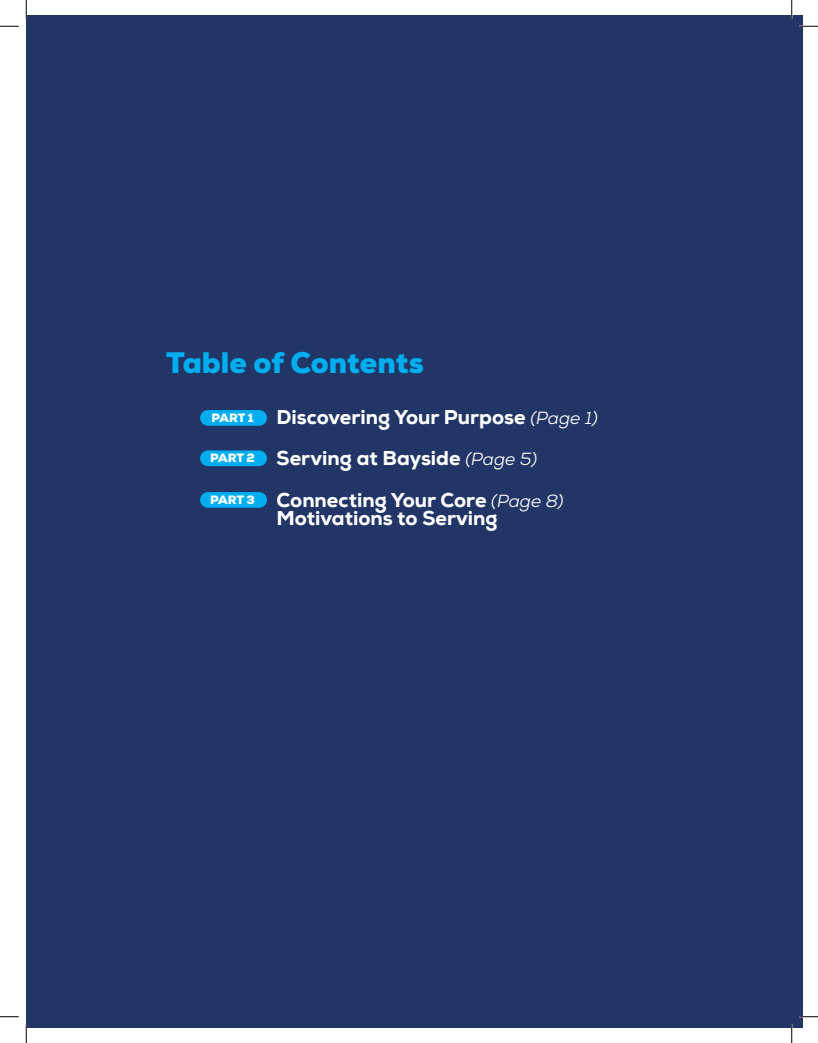
<style>
.page{position:relative;width:818px;height:1043px;background:#fff}
.page>*{position:absolute;margin:0;border:0;box-sizing:border-box;transform-origin:0 0}
.t1{font:900 28.75px "Nexa";color:#00aeef}
.t2{font:800 20px "Nexa";color:#fff}
.t3{font:900 11.75px "Nexa";letter-spacing:-.01em;color:#fff}
.s1{font-weight:400;font-style:italic;font-size:17.5px}
</style>
<div class="page">
<div style="left:26px;top:15px;width:776px;height:1013px;background:#213666"></div>
<div style="left:200px;top:410px;width:67px;height:16px;background:#00aeef;border-radius:8px"></div>
<div style="left:200px;top:450px;width:67px;height:16px;background:#00aeef;border-radius:8px"></div>
<div style="left:200px;top:492px;width:67px;height:16px;background:#00aeef;border-radius:8px"></div>
<svg style="left:0;top:25px;width:19px;height:2px"></svg>
<svg style="left:799px;top:25px;width:19px;height:2px"></svg>
<svg style="left:0;top:1016px;width:19px;height:1px"></svg>
<svg style="left:799px;top:1015px;width:19px;height:2px"></svg>
<svg style="left:25px;top:0;width:2px;height:19px"></svg>
<svg style="left:25px;top:1024px;width:2px;height:18px"></svg>
<svg style="left:790px;top:0;width:2px;height:19px"></svg>
<svg style="left:790px;top:1024px;width:2px;height:18px"></svg>
<p class="t1" style="left:166px;top:343px;width:259px">Table of Contents</p>
<p class="t3" style="left:211px;top:410px;width:44px">PART 1</p>
<p class="t3" style="left:210px;top:450px;width:46px">PART 2</p>
<p class="t3" style="left:210px;top:492px;width:46px">PART 3</p>
<p class="t2" style="left:276px;top:404px;width:323px">Discovering Your Purpose <span class="s1">(Page 1)</span></p>
<p class="t2" style="left:276px;top:445px;width:262px">Serving at Bayside <span class="s1">(Page 5)</span></p>
<p class="t2" style="left:276px;top:487px;width:288px">Connecting Your Core <span class="s1">(Page 8)</span></p>
<p class="t2" style="left:276px;top:505px;width:222px">Motivations to Serving</p>
</div>
